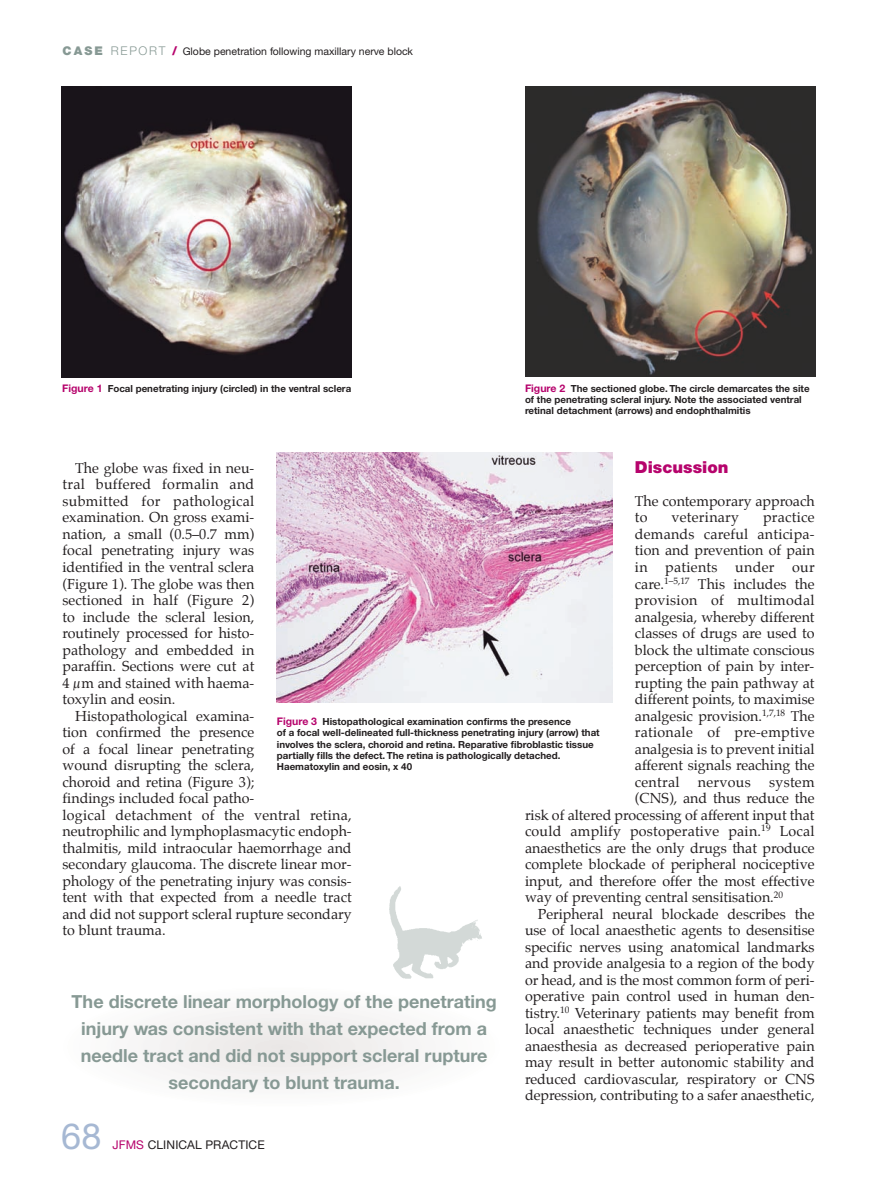
<style>
.page{position:relative;width:891px;height:1192px;background:#fff}
.page>*{position:absolute;margin:0;border:0;box-sizing:border-box;transform-origin:0 0}
.t1{font:36px "Helvetica Neue CE";color:#a6b8d3}
.t2{font:700 18px/27px "Helvetica Neue CE";color:#879994;text-align:center}
.t3{font:900 16.5px "Helvetica Neue CE";color:#b6036c}
.t4{font:14.25px/16.5px "Palatino";color:#231f20;text-align:justify}
.t5{font:14.25px "Palatino";letter-spacing:.02em;color:#231f20}
.t6{font:12px "Helvetica Neue CE";letter-spacing:.01em;color:#231f20}
.t7{font:10.5px "Helvetica Neue CE";color:#231f20}
.t8{font:700 9.75px/11.2px "Helvetica Neue CE";color:#231f20}
.s1{font-weight:900;font-size:12px;color:#879994}
.s2{font-family:"Helvetica Neue";font-weight:300;font-size:12px;color:#879994}
.s3{font-weight:900;font-size:12px;color:#b6036c}
.s4{font-size:10.5px;color:#b6036c}
.s5{color:#b6036c}
</style>
<div class="page">
<div style="left:56px;top:985px;width:450px;height:122px;background:#f8f7f7;border-radius:50%"></div>
<img style="left:389px;top:886px;width:93px;height:93px">
<img style="left:62px;top:86px;width:289px;height:291px">
<img style="left:526px;top:86px;width:289px;height:290px">
<img style="left:277px;top:452px;width:335px;height:250px">
<p class="t7" style="left:63px;top:48px;width:352px"><span class="s1">C A S E</span> <span class="s2">R E P O R T</span> <span class="s3">/</span> Globe penetration following maxillary nerve block</p>
<p class="t8" style="left:62px;top:383px;width:291px"><span class="s4">Figure 1</span> Focal penetrating injury (circled) in the ventral sclera</p>
<p class="t8" style="left:525px;top:383px;width:286px"><span class="s4">Figure 2</span> The sectioned globe. The circle demarcates the site of the penetrating scleral injury. Note the associated ventral retinal detachment (arrows) and endophthalmitis</p>
<p class="t3" style="left:635px;top:461px;width:95px">Discussion</p>
<p class="t4" style="left:635px;top:494px;width:181px">The contemporary approach to</p>
<p class="t4" style="left:62px;top:461px;width:193px;text-indent:13px">The globe was fixed in neu&shy;tral buffered formalin and submitted for pathological examination. on gross exami&shy;nation, a small (0.5–0.7 mm) focal penetrating injury was identified in the ventral sclera (Figure 1). The globe was then sectioned in half (Figure 2) to include the scleral lesion, routinely processed for histo - pathology and embedded in paraffin. Sections were cut at 4 µm and stained with haema&shy;toxylin and eosin.</p>
<p class="t4" style="left:62px;top:708px;width:291px;text-align:left;text-indent:13px">Histo pathological examina-<br>tion confirmed the presence<br>of a focal linear penetrating<br>wound disrupting the sclera,<br>choroid and retina (Figure 3);<br>findings included focal patho-<br>logical detachment of the ventral retina, neutrophilic and lymphoplasmacytic endoph&shy;thalmitis, mild intraocular haemorrhage and secondary glaucoma. The discrete linear mor&shy;phology of the penetrating injury was consis&shy;tent with that expected from a needle tract and did not support scleral rupture secondary to blunt trauma.</p>
<p class="t4" style="left:635px;top:510px;width:181px;text-indent:128px">practice demands careful anticipa&shy;tion and prevention of pain in patients under our care.<sup>1–5,17</sup> This includes the provision of multimodal analgesia, whereby different classes of drugs are used to block the ultimate conscious perception of pain by inter&shy;rupting the pain pathway at different points, to maximise analgesic provision.<sup>1,7,18</sup> The rationale of pre-emptive analgesia is to prevent initial afferent signals reaching the central</p>
<p class="t5" style="left:671px;top:510px;width:69px">veterinary</p>
<p class="t8" style="left:277px;top:717px;width:324px"><span class="s4">Figure 3</span> Histopathological examination confirms the presence<br>of a focal well-delineated full-thickness penetrating injury (arrow) that involves the sclera, choroid and retina. Reparative fibroblastic tissue partially fills the defect. The retina is pathologically detached.<br>Haematoxylin and eosin, x 40</p>
<p class="t4" style="left:698px;top:774px;width:54px">nervous</p>
<p class="t4" style="left:769px;top:774px;width:47px">system</p>
<p class="t4" style="left:635px;top:791px;width:181px">(CNS), and thus reduce the</p>
<p class="t4" style="left:525px;top:807px;width:291px">risk of altered processing of afferent input that</p>
<p class="t4" style="left:525px;top:824px;width:291px">could amplify postoperative pain.<sup>19</sup> Local</p>
<p class="t4" style="left:525px;top:840px;width:291px">anaesthetics are the only drugs that produce</p>
<p class="t4" style="left:525px;top:857px;width:291px">complete blockade of peripheral nociceptive</p>
<p class="t4" style="left:525px;top:873px;width:291px">input, and therefore offer the most effective</p>
<p class="t4" style="left:525px;top:890px;width:260px">way of preventing central sensitisation.<sup>20</sup></p>
<p class="t4" style="left:538px;top:906px;width:278px">Peripheral neural blockade describes the</p>
<p class="t4" style="left:525px;top:923px;width:291px">use of local anaesthetic agents to desensitise</p>
<p class="t4" style="left:525px;top:939px;width:291px">specific nerves using anatomical landmarks</p>
<p class="t4" style="left:525px;top:956px;width:291px">and provide analgesia to a region of the body</p>
<p class="t4" style="left:525px;top:972px;width:291px">or head, and is the most common form of peri-</p>
<p class="t4" style="left:525px;top:989px;width:291px">operative pain control used in human den-</p>
<p class="t4" style="left:525px;top:1005px;width:291px">tistry.<sup>10</sup> Veterinary patients may benefit from</p>
<p class="t4" style="left:525px;top:1022px;width:291px">local anaesthetic techniques under general</p>
<p class="t4" style="left:525px;top:1038px;width:291px">anaesthesia as decreased perioperative pain</p>
<p class="t4" style="left:525px;top:1055px;width:291px">may result in better autonomic stability and</p>
<p class="t4" style="left:525px;top:1071px;width:291px">reduced cardiovascular, respiratory or CNS</p>
<p class="t4" style="left:525px;top:1088px;width:291px">depression, contributing to a safer anaesthetic,</p>
<p class="t2" style="left:72px;top:989px;width:426px">The discrete linear morphology of the penetrating injury was consistent with that expected from a needle tract and did not support scleral rupture secondary to blunt trauma.</p>
<h1 class="t1" style="left:61px;top:1122px;width:42px">68</h1>
<p class="t6" style="left:112px;top:1139px;width:154px"><span class="s5">JFMS</span> CLINICAL PRACTICE</p>
</div>
